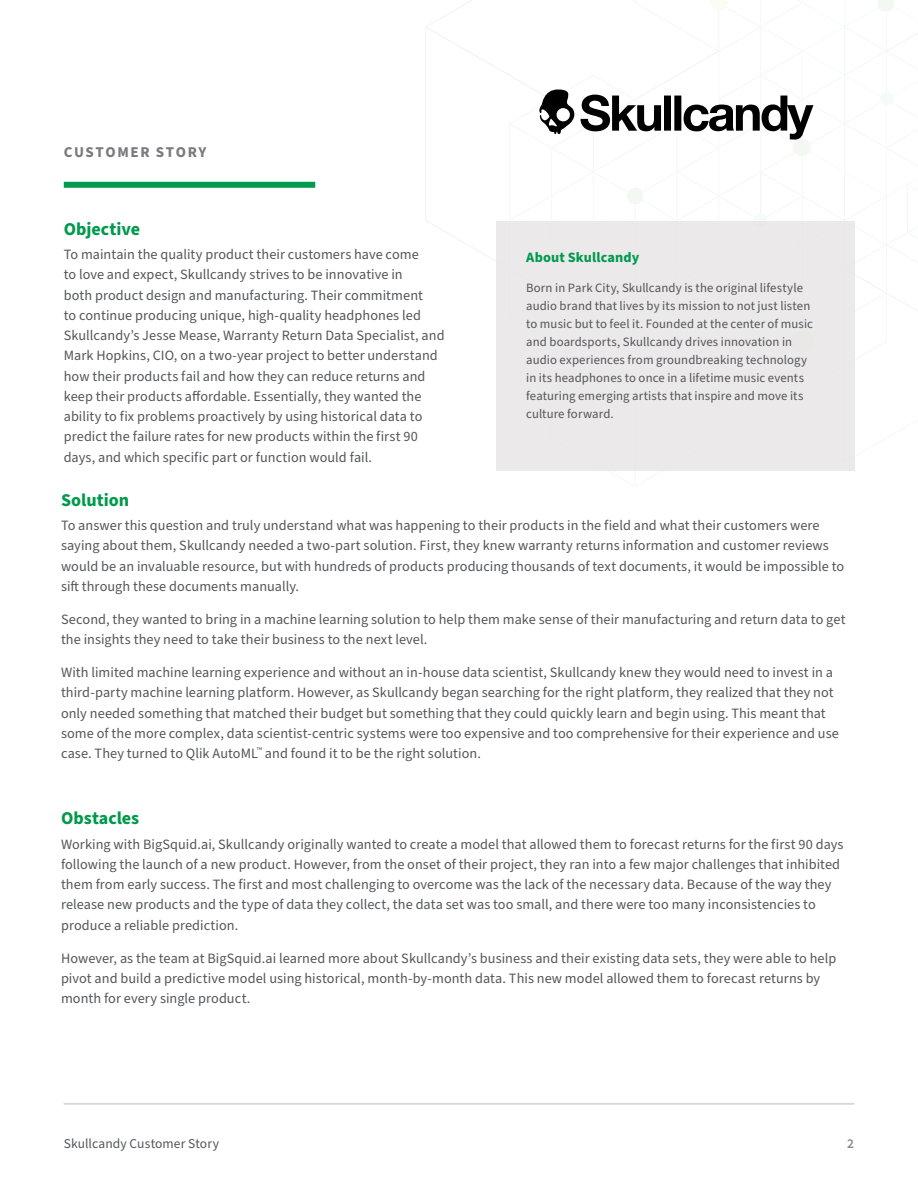
<style>
.page{position:relative;width:918px;height:1188px;background:#fff}
.page>*{position:absolute;margin:0;border:0;box-sizing:border-box;transform-origin:0 0}
.Text_Sub_Heading{font:700 18px "Source Sans Pro";color:#009a4c}
.Content_Type{font:700 15px "Source Sans Pro";letter-spacing:.11em;color:#7a797d}
.Body_copy{font:14.25px/20.2px "Source Sans Pro";letter-spacing:.005em;color:#53565a}
.Sidebar_-_Heading{font:700 14.25px "Source Sans Pro";letter-spacing:.01em;color:#009a4c}
.Footnote{font:13.5px "Source Sans Pro";letter-spacing:.005em;color:#53565a}
.t1{font:600 13.5px "Source Sans Pro";color:#89878b}
.Sidebar_-_Bullet{font:12.75px/18px "Source Sans Pro";letter-spacing:.01em;color:#53565a}
</style>
<div class="page">
<hr style="left:64px;top:1103px;width:790px;height:1px;background:#d8d6d8">
<div style="left:64px;top:182px;width:251px;height:6px;background:#009a4c"></div>
<svg style="left:425px;top:0;width:493px;height:486px"></svg>
<p class="Content_Type" style="left:64px;top:142px;width:144px">CUSTOMER STORY</p>
<p class="Text_Sub_Heading" style="left:64px;top:216px;width:78px">Objective</p>
<p class="Body_copy" style="left:64px;top:245px;width:382px">To maintain the quality product their customers have come<br>to love and expect, Skullcandy strives to be innovative in<br>both product design and manufacturing. Their commitment<br>to continue producing unique, high-quality headphones led Skullcandy’s Jesse Mease, Warranty Return Data Specialist, and Mark Hopkins, CIO, on a two-year project to better understand how their products fail and how they can reduce returns and keep their products affordable. Essentially, they wanted the ability to fix problems proactively by using historical data to predict the failure rates for new products within the first 90 days, and which specific part or function would fail.</p>
<p class="Sidebar_-_Heading" style="left:526px;top:247px;width:115px">About Skullcandy</p>
<p class="Sidebar_-_Bullet" style="left:526px;top:279px;width:288px">Born in Park City, Skullcandy is the original lifestyle audio brand that lives by its mission to not just listen to music but to feel it. Founded at the center of music and boardsports, Skullcandy drives innovation in audio experiences from groundbreaking technology in its headphones to once in a lifetime music events featuring emerging artists that inspire and move its culture forward.</p>
<p class="Text_Sub_Heading" style="left:61px;top:487px;width:70px">Solution</p>
<p class="Body_copy" style="left:61px;top:516px;width:785px">To answer this question and truly understand what was happening to their products in the field and what their customers were saying about them, Skullcandy needed a two-part solution. First, they knew warranty returns information and customer reviews would be an invaluable resource, but with hundreds of products producing thousands of text documents, it would be impossible to sift through these documents manually.</p>
<p class="Body_copy" style="left:61px;top:610px;width:786px">Second, they wanted to bring in a machine learning solution to help them make sense of their manufacturing and return data to get the insights they need to take their business to the next level.</p>
<p class="Body_copy" style="left:61px;top:663px;width:779px">With limited machine learning experience and without an in-house data scientist, Skullcandy knew they would need to invest in a third-party machine learning platform. However, as Skullcandy began searching for the right platform, they realized that they not only needed something that matched their budget but something that they could quickly learn and begin using. This meant that some of the more complex, data scientist-centric systems were too expensive and too comprehensive for their experience and use case. They turned to Qlik AutoML<sup>™</sup> and found it to be the right solution.</p>
<p class="Text_Sub_Heading" style="left:61px;top:806px;width:80px">Obstacles</p>
<p class="Body_copy" style="left:61px;top:834px;width:784px">Working with BigSquid.ai, Skullcandy originally wanted to create a model that allowed them to forecast returns for the first 90 days following the launch of a new product. However, from the onset of their project, they ran into a few major challenges that inhibited them from early success. The first and most challenging to overcome was the lack of the necessary data. Because of the way they release new products and the type of data they collect, the data set was too small, and there were too many inconsistencies to produce a reliable prediction.</p>
<p class="Body_copy" style="left:61px;top:948px;width:777px">However, as the team at BigSquid.ai learned more about Skullcandy’s business and their existing data sets, they were able to help pivot and build a predictive model using historical, month-by-month data. This new model allowed them to forecast returns by month for every single product.</p>
<p class="Footnote" style="left:64px;top:1135px;width:157px">Skullcandy Customer Story</p>
<p class="t1" style="left:847px;top:1135px;width:8px">2</p>
</div>
